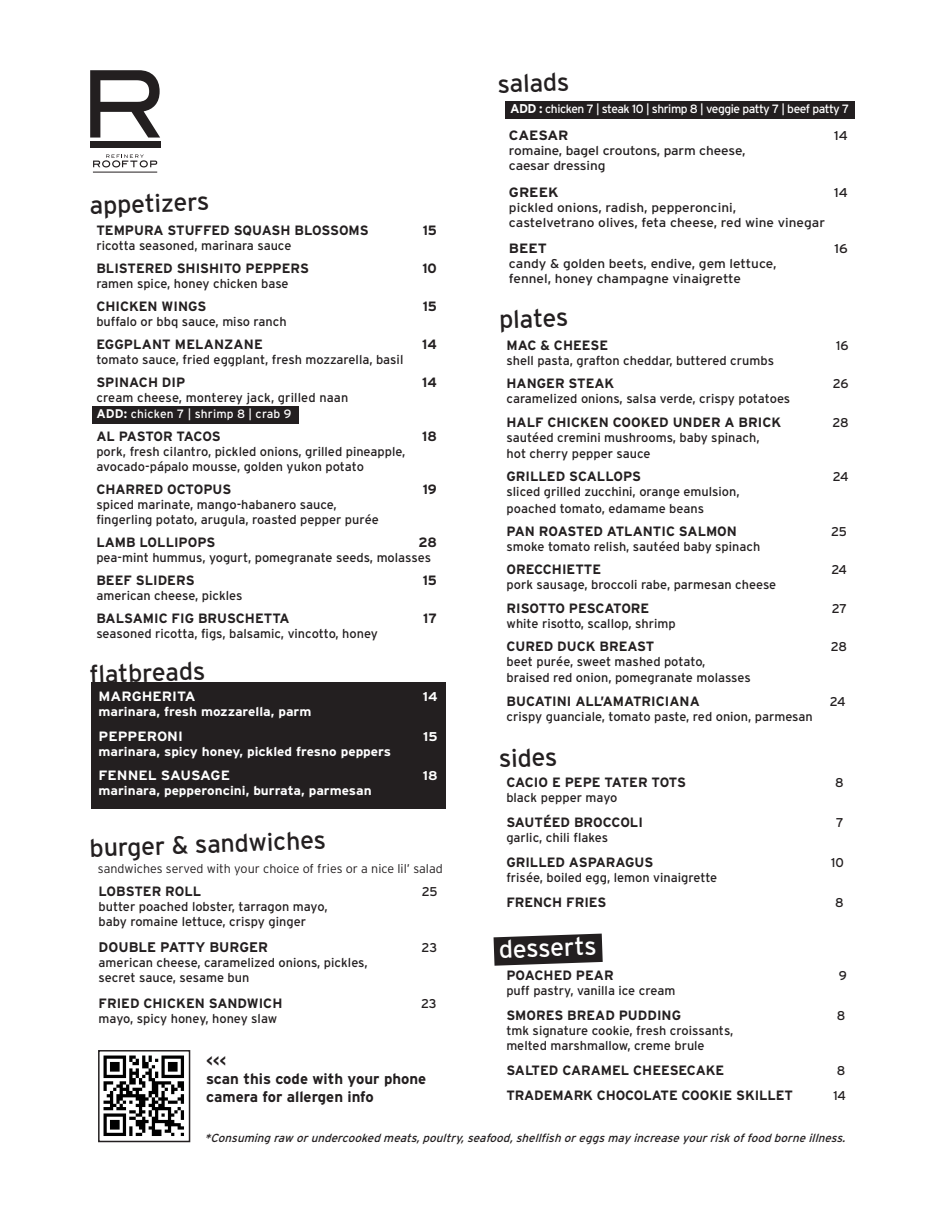
<style>
.page{position:relative;width:945px;height:1215px;background:#fff}
.page>*{position:absolute;margin:0;border:0;box-sizing:border-box;transform-origin:0 0}
.t1{font:25.05px "Interstate";color:#231f20}
.t2{font:25.05px "Interstate";color:#fff}
.t3{font:700 15px/18px "Interstate";color:#231f20}
.t4{font:700 13.95px "Interstate";color:#231f20}
.t5{font:700 13.5px "Interstate";color:#231f20}
.t6{font:700 13.5px "Interstate";color:#fff;scale:1.07 1}
.t7{font:700 13.5px "Interstate";color:#231f20;scale:1.07 1}
.t8{font:700 13.5px "Interstate";letter-spacing:-.025em;color:#231f20}
.t9{font:12.75px/15px "Interstate";color:#231f20}
.t10{font:12.75px/15px "Interstate";color:#231f20;scale:1.07 1}
.t11{font:700 12.75px "Interstate";color:#fff;scale:1.07 1}
.t12{font:300 12.6px "Interstate";color:#231f20}
.t13{font:12px "Interstate";letter-spacing:-.04em;color:#fff}
.t14{font:12px "Interstate";letter-spacing:.01em;color:#fff}
.t15{font:italic 11.7px "Interstate";color:#231f20}
.s1{font-weight:700;font-size:12.6px}
.s2{font-weight:700;font-size:12.75px}
</style>
<div class="page">
<svg style="left:494px;top:934px;width:109px;height:32px;background:#3d3a3a"></svg>
<div style="left:91px;top:682px;width:355px;height:126px;background:#231f20"></div>
<div style="left:92px;top:406px;width:207px;height:17px;background:#231f20"></div>
<svg style="left:93px;top:155px;width:64px;height:12px"></svg>
<svg style="left:90px;top:70px;width:70px;height:68px"></svg>
<div style="left:90px;top:141px;width:70px;height:6px;background:#231f20"></div>
<hr style="left:93px;top:172px;width:64px;height:1px;background:#231f20">
<div style="left:505px;top:102px;width:350px;height:17px;background:#231f20"></div>
<img style="left:103px;top:1055px;width:81px;height:81px">
<div style="left:98px;top:1050px;width:92px;height:92px;border:2px solid #231f20"></div>
<p class="t1" style="left:497px;top:70px;width:74px;rotate:-2deg">salads</p>
<p class="t1" style="left:89px;top:191px;width:121px;rotate:-2deg">appetizers</p>
<p class="t5" style="left:96px;top:223px;width:274px">TEMPURA STUFFED SQUASH BLOSSOMS</p>
<p class="t5" style="left:423px;top:223px;width:16px">15</p>
<p class="t9" style="left:96px;top:238px;width:197px">ricotta seasoned, marinara sauce</p>
<p class="t5" style="left:96px;top:261px;width:214px">BLISTERED SHISHITO PEPPERS</p>
<p class="t5" style="left:422px;top:261px;width:16px">10</p>
<p class="t9" style="left:96px;top:276px;width:194px">ramen spice, honey chicken base</p>
<p class="t5" style="left:96px;top:299px;width:112px">CHICKEN WINGS</p>
<p class="t5" style="left:423px;top:299px;width:16px">15</p>
<p class="t9" style="left:96px;top:314px;width:192px">buffalo or bbq sauce, miso ranch</p>
<p class="t5" style="left:96px;top:337px;width:168px">EGGPLANT MELANZANE</p>
<p class="t5" style="left:422px;top:337px;width:16px">14</p>
<p class="t9" style="left:96px;top:352px;width:309px">tomato sauce, fried eggplant, fresh mozzarella, basil</p>
<p class="t5" style="left:96px;top:375px;width:90px">SPINACH DIP</p>
<p class="t5" style="left:422px;top:375px;width:16px">14</p>
<p class="t9" style="left:96px;top:390px;width:254px">cream cheese, monterey jack, grilled naan</p>
<p class="t14" style="left:96px;top:407px;width:197px"><span class="s1">ADD:</span> chicken 7 | shrimp 8 | crab 9</p>
<p class="t8" style="left:96px;top:429px;width:126px">AL PASTOR TACOS</p>
<p class="t5" style="left:422px;top:429px;width:16px">18</p>
<p class="t9" style="left:96px;top:444px;width:311px">pork, fresh cilantro, pickled onions, grilled pineapple, avocado-pápalo mousse, golden yukon potato</p>
<p class="t5" style="left:96px;top:482px;width:137px">CHARRED OCTOPUS</p>
<p class="t5" style="left:423px;top:482px;width:16px">19</p>
<p class="t9" style="left:96px;top:497px;width:284px">spiced marinate, mango-habanero sauce, fingerling potato, arugula, roasted pepper purée</p>
<p class="t5" style="left:96px;top:535px;width:121px">LAMB LOLLIPOPS</p>
<p class="t5" style="left:419px;top:535px;width:20px">28</p>
<p class="t9" style="left:96px;top:550px;width:336px">pea-mint hummus, yogurt, pomegranate seeds, molasses</p>
<p class="t5" style="left:96px;top:573px;width:100px">BEEF SLIDERS</p>
<p class="t5" style="left:423px;top:573px;width:16px">15</p>
<p class="t9" style="left:96px;top:588px;width:148px">american cheese, pickles</p>
<p class="t5" style="left:96px;top:610px;width:195px">BALSAMIC FIG BRUSCHETTA</p>
<p class="t5" style="left:423px;top:610px;width:15px">17</p>
<p class="t9" style="left:96px;top:626px;width:283px">seasoned ricotta, figs, balsamic, vincotto, honey</p>
<p class="t1" style="left:89px;top:661px;width:117px;rotate:-2deg">flatbreads</p>
<p class="t6" style="left:99px;top:689px;width:92px">MARGHERITA</p>
<p class="t11" style="left:423px;top:690px;width:15px">14</p>
<p class="t11" style="left:99px;top:705px;width:200px">marinara, fresh mozzarella, parm</p>
<p class="t6" style="left:99px;top:728px;width:80px">PEPPERONI</p>
<p class="t11" style="left:423px;top:729px;width:15px">15</p>
<p class="t11" style="left:99px;top:744px;width:275px">marinara, spicy honey, pickled fresno peppers</p>
<p class="t6" style="left:99px;top:768px;width:124px">FENNEL SAUSAGE</p>
<p class="t11" style="left:423px;top:769px;width:15px">18</p>
<p class="t11" style="left:99px;top:784px;width:257px">marinara, pepperoncini, burrata, parmesan</p>
<p class="t1" style="left:89px;top:834px;width:238px;rotate:-2deg">burger &amp; sandwiches</p>
<p class="t12" style="left:98px;top:861px;width:346px">sandwiches served with your choice of fries or a nice lil’ salad</p>
<p class="t5" style="left:99px;top:883px;width:104px">LOBSTER ROLL</p>
<p class="t9" style="left:422px;top:884px;width:17px">25</p>
<p class="t9" style="left:99px;top:899px;width:230px">butter poached lobster, tarragon mayo, baby romaine lettuce, crispy ginger</p>
<p class="t4" style="left:99px;top:939px;width:171px">DOUBLE PATTY BURGER</p>
<p class="t9" style="left:422px;top:940px;width:17px">23</p>
<p class="t9" style="left:99px;top:955px;width:271px">american cheese, caramelized onions, pickles, secret sauce, sesame bun</p>
<p class="t5" style="left:99px;top:996px;width:185px">FRIED CHICKEN SANDWICH</p>
<p class="t9" style="left:421px;top:996px;width:17px">23</p>
<p class="t9" style="left:99px;top:1011px;width:180px">mayo, spicy honey, honey slaw</p>
<p class="t3" style="left:206px;top:1051px;width:222px">&lt;&lt;&lt;<br>scan this code with your phone camera for allergen info</p>
<p class="t13" style="left:510px;top:103px;width:341px"><span class="s2">ADD :</span> chicken 7 | steak 10 | shrimp 8 | veggie patty 7 | beef patty 7</p>
<p class="t7" style="left:509px;top:128px;width:57px">CAESAR</p>
<p class="t10" style="left:834px;top:128px;width:14px">14</p>
<p class="t10" style="left:509px;top:143px;width:223px">romaine, bagel croutons, parm cheese, caesar dressing</p>
<p class="t7" style="left:509px;top:184px;width:48px">GREEK</p>
<p class="t10" style="left:834px;top:185px;width:14px">14</p>
<p class="t10" style="left:509px;top:200px;width:297px">pickled onions, radish, pepperoncini,<br>castelvetrano olives, feta cheese, red wine vinegar</p>
<p class="t7" style="left:509px;top:241px;width:37px">BEET</p>
<p class="t10" style="left:835px;top:241px;width:14px">16</p>
<p class="t10" style="left:509px;top:256px;width:252px">candy &amp; golden beets, endive, gem lettuce, fennel, honey champagne vinaigrette</p>
<p class="t1" style="left:499px;top:305px;width:71px;rotate:-2deg">plates</p>
<p class="t5" style="left:507px;top:338px;width:103px">MAC &amp; CHEESE</p>
<p class="t9" style="left:836px;top:338px;width:14px">16</p>
<p class="t9" style="left:507px;top:353px;width:269px">shell pasta, grafton cheddar, buttered crumbs</p>
<p class="t5" style="left:507px;top:376px;width:109px">HANGER STEAK</p>
<p class="t9" style="left:833px;top:376px;width:17px">26</p>
<p class="t9" style="left:507px;top:391px;width:285px">caramelized onions, salsa verde, crispy potatoes</p>
<p class="t5" style="left:507px;top:414px;width:276px">HALF CHICKEN COOKED UNDER A BRICK</p>
<p class="t9" style="left:832px;top:414px;width:18px">28</p>
<p class="t9" style="left:507px;top:429px;width:255px;line-height:16.5px">sautéed cremini mushrooms, baby spinach, hot cherry pepper sauce</p>
<p class="t5" style="left:507px;top:469px;width:136px">GRILLED SCALLOPS</p>
<p class="t9" style="left:833px;top:469px;width:17px">24</p>
<p class="t9" style="left:507px;top:483px;width:235px;line-height:16.5px">sliced grilled zucchini, orange emulsion, poached tomato, edamame beans</p>
<p class="t5" style="left:507px;top:524px;width:232px">PAN ROASTED ATLANTIC SALMON</p>
<p class="t9" style="left:831px;top:524px;width:17px">25</p>
<p class="t9" style="left:507px;top:539px;width:255px">smoke tomato relish, sautéed baby spinach</p>
<p class="t5" style="left:507px;top:562px;width:96px">ORECCHIETTE</p>
<p class="t9" style="left:831px;top:562px;width:17px">24</p>
<p class="t9" style="left:507px;top:577px;width:271px">pork sausage, broccoli rabe, parmesan cheese</p>
<p class="t5" style="left:507px;top:600px;width:144px">RISOTTO PESCATORE</p>
<p class="t9" style="left:832px;top:600px;width:17px">27</p>
<p class="t9" style="left:507px;top:615px;width:171px">white risotto, scallop, shrimp</p>
<p class="t5" style="left:507px;top:639px;width:149px">CURED DUCK BREAST</p>
<p class="t9" style="left:831px;top:639px;width:18px">28</p>
<p class="t9" style="left:507px;top:653px;width:246px;line-height:16.5px">beet purée, sweet mashed potato, braised red onion, pomegranate molasses</p>
<p class="t5" style="left:507px;top:693px;width:195px">BUCATINI ALL’AMATRICIANA</p>
<p class="t9" style="left:830px;top:693px;width:17px">24</p>
<p class="t9" style="left:507px;top:708px;width:308px">crispy guanciale, tomato paste, red onion, parmesan</p>
<p class="t1" style="left:498px;top:744px;width:60px;rotate:-2deg">sides</p>
<p class="t5" style="left:506px;top:775px;width:181px">CACIO E PEPE TATER TOTS</p>
<p class="t9" style="left:835px;top:775px;width:10px">8</p>
<p class="t9" style="left:506px;top:790px;width:113px">black pepper mayo</p>
<p class="t5" style="left:506px;top:815px;width:138px">SAUTÉED BROCCOLI</p>
<p class="t9" style="left:836px;top:815px;width:9px">7</p>
<p class="t9" style="left:506px;top:830px;width:103px">garlic, chili flakes</p>
<p class="t5" style="left:506px;top:855px;width:149px">GRILLED ASPARAGUS</p>
<p class="t9" style="left:831px;top:855px;width:14px">10</p>
<p class="t9" style="left:506px;top:870px;width:212px">frisée, boiled egg, lemon vinaigrette</p>
<p class="t5" style="left:506px;top:895px;width:102px">FRENCH FRIES</p>
<p class="t9" style="left:835px;top:895px;width:10px">8</p>
<p class="t2" style="left:498px;top:935px;width:99px;rotate:-2deg">desserts</p>
<p class="t5" style="left:506px;top:967px;width:109px">POACHED PEAR</p>
<p class="t9" style="left:839px;top:968px;width:10px">9</p>
<p class="t9" style="left:506px;top:983px;width:171px">puff pastry, vanilla ice cream</p>
<p class="t5" style="left:506px;top:1007px;width:176px">SMORES BREAD PUDDING</p>
<p class="t9" style="left:837px;top:1008px;width:10px">8</p>
<p class="t9" style="left:506px;top:1023px;width:229px">tmk signature cookie, fresh croissants, melted marshmallow, creme brule</p>
<p class="t5" style="left:506px;top:1063px;width:220px">SALTED CARAMEL CHEESECAKE</p>
<p class="t9" style="left:837px;top:1063px;width:10px">8</p>
<p class="t5" style="left:506px;top:1088px;width:288px">TRADEMARK CHOCOLATE COOKIE SKILLET</p>
<p class="t9" style="left:833px;top:1088px;width:14px">14</p>
<p class="t15" style="left:205px;top:1131px;width:646px">*Consuming raw orundercooked meats,poultry,seafood,shellfish oreggsmay increase yourriskoffood borne illness.</p>
</div>
